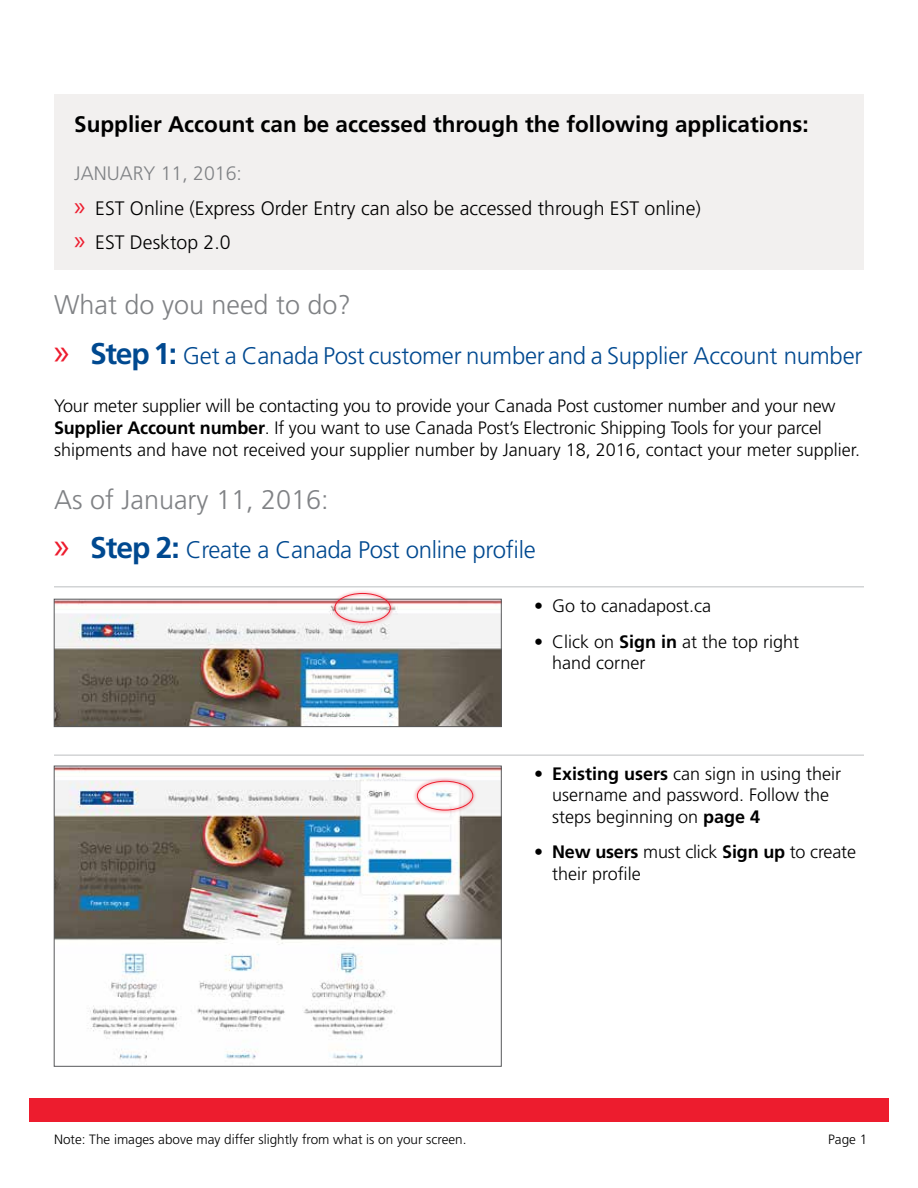
<style>
.page{position:relative;width:918px;height:1188px;background:#fff}
.page>*{position:absolute;margin:0;border:0;box-sizing:border-box;transform-origin:0 0}
.t1{font:300 27px "Frutiger";color:#808285}
.t2{font:300 24px "Frutiger";letter-spacing:-.01em;color:#004990}
.t3{font:700 22.5px "Frutiger";color:#000}
.t4{font:300 19.5px/34.5px "Frutiger";color:#000}
.t5{font:300 18px/21.6px "Frutiger";color:#000}
.t6{font:300 13.5px "Frutiger";color:#000}
.s1{color:#808285}
.s2{font-family:"Myriad Pro";font-weight:400;font-size:27px;color:#ed1c2e}
.s3{font-family:"Myriad Pro";font-weight:400;font-size:37.5px;color:#ed1c2e}
.s4{font-weight:700;font-size:30px}
.s5{font-weight:700}
</style>
<div class="page">
<div style="left:29px;top:1098px;width:860px;height:23px;background:#ed1c2e"></div>
<div style="left:54px;top:94px;width:810px;height:176px;background:#f2f0ef"></div>
<img style="left:56px;top:601px;width:443px;height:124px">
<div style="left:54px;top:599px;width:447px;height:128px;border:1px solid #58595b"></div>
<img style="left:56px;top:768px;width:443px;height:296px">
<div style="left:54px;top:766px;width:447px;height:300px;border:1px solid #58595b"></div>
<hr style="left:54px;top:587px;width:810px;height:1px;background:#bcbec0">
<hr style="left:54px;top:755px;width:810px;height:1px;background:#bcbec0">
<div style="left:330px;top:589px;width:65px;height:38px;background:#ed1c2e;opacity:.3"></div>
<div style="left:334px;top:593px;width:57px;height:30px;border:1px solid #ed1c2e;border-radius:50%"></div>
<div style="left:413px;top:777px;width:64px;height:38px;background:#ed1c2e;opacity:.3"></div>
<div style="left:417px;top:781px;width:56px;height:30px;border:1px solid #ed1c2e;border-radius:50%"></div>
<p class="t3" style="left:74px;top:111px;width:736px">Supplier Account can be accessed through the following applications:</p>
<p class="t4" style="left:74px;top:157px;width:628px"><span class="s1">JANUARY 11, 2016:<br></span><span class="s2">»</span> EST Online (Express Order Entry can also be accessed through EST online) <span class="s2">»</span> EST Desktop 2.0</p>
<h1 class="t1" style="left:54px;top:290px;width:299px">What do you need to do?</h1>
<h2 class="t2" style="left:54px;top:342px;width:810px"><span class="s3">»</span> <span class="s4">Step 1:</span> Get a Canada Post customer number and a Supplier Account number</h2>
<p class="t5" style="left:54px;top:396px;width:808px">Your meter supplier will be contacting you to provide your Canada Post customer number and your new<br><span class="s5">Supplier Account number</span>. If you want to use Canada Post’s Electronic Shipping Tools for your parcel shipments and have not received your supplier number by January 18, 2016, contact your meter supplier.</p>
<h1 class="t1" style="left:54px;top:484px;width:276px">As of January 11, 2016:</h1>
<h2 class="t2" style="left:54px;top:536px;width:483px"><span class="s3">»</span> <span class="s4">Step 2:</span> Create a Canada Post online profile</h2>
<p class="t5" style="left:534px;top:596px;width:179px">• Go to canadapost.ca</p>
<p class="t5" style="left:552px;top:631px;width:249px;text-indent:-18px">• Click on <span class="s5">Sign in</span> at the top right hand corner</p>
<p class="t5" style="left:552px;top:763px;width:291px;text-indent:-18px">• <span class="s5">Existing users</span> can sign in using their username and password. Follow the steps beginning on <span class="s5">page 4</span></p>
<p class="t5" style="left:552px;top:841px;width:306px;text-indent:-18px">• <span class="s5">New users</span> must click <span class="s5">Sign up</span> to create their profile</p>
<p class="t6" style="left:54px;top:1132px;width:414px">Note: The images above may differ slightly from what is on your screen.</p>
<p class="t6" style="left:828px;top:1132px;width:41px">Page 1</p>
</div>
